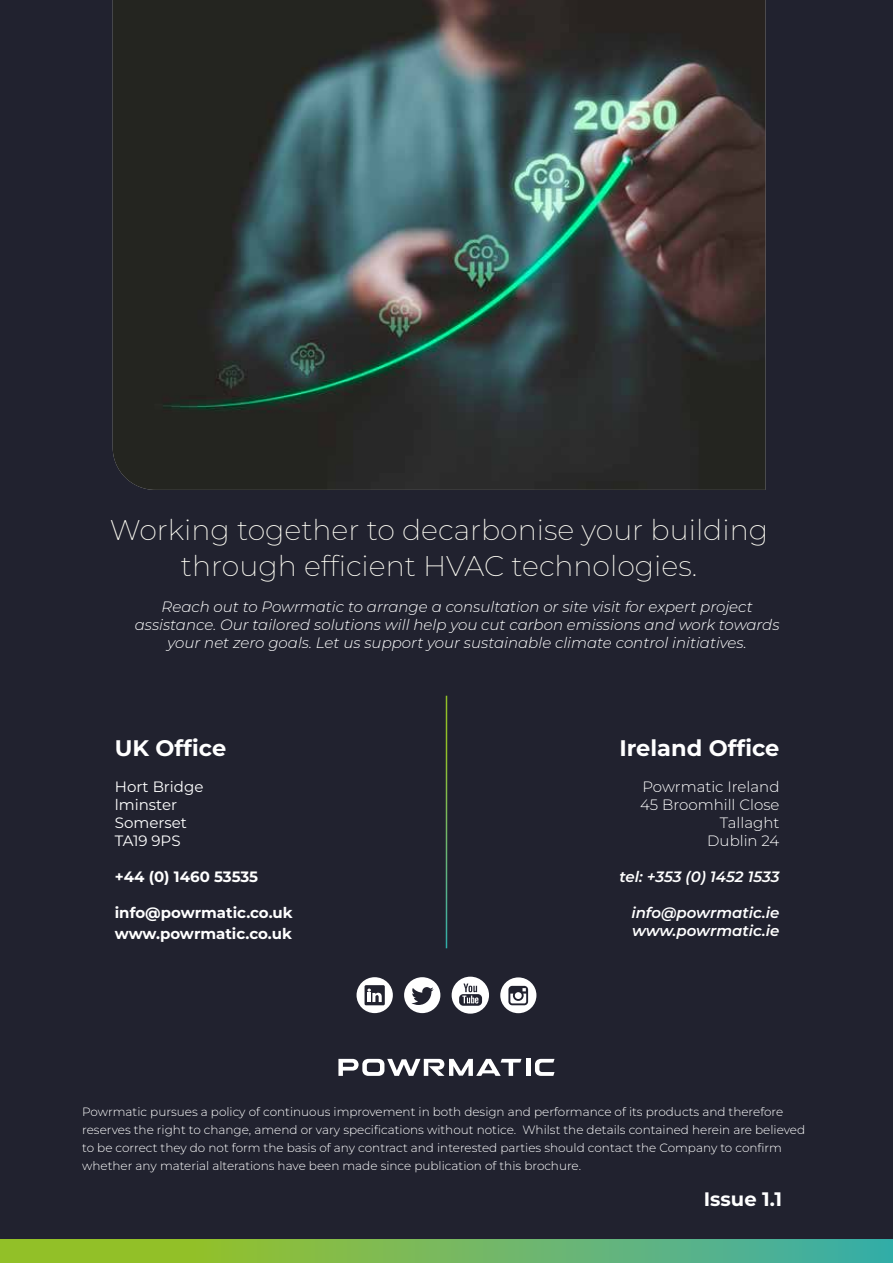
<style>
.page{position:relative;width:893px;height:1263px;background:#21222f}
.page>*{position:absolute;margin:0;border:0;box-sizing:border-box;transform-origin:0 0}
.t1{font:200 28.5px/36px "Montserrat";color:#fffef5;text-align:center}
.t2{font:700 22.5px "Montserrat";color:#fff}
.t3{font:700 19.5px "Montserrat";color:#fff}
.t4{font:italic 300 15px/18px "Montserrat";color:#fff;text-align:center}
.t5{font:700 15px/21px "Montserrat";color:#fff}
.t6{font:italic 600 15px/18px "Montserrat";color:#fff}
.t7{font:300 15px/18px "Montserrat";color:#fff;text-align:right}
.t8{font:15px/18px "Montserrat";color:#fff}
.t9{font:300 12px/18px "Montserrat";color:#fff}
</style>
<div class="page">
<img style="left:113px;top:0;width:652px;height:490px">
<svg style="left:0;top:1239px;width:893px;height:24px;background:#72b85f"></svg>
<hr style="left:446px;top:696px;width:1px;height:252px;background:#fff">
<svg style="left:404px;top:977px;width:36px;height:36px"></svg>
<svg style="left:357px;top:977px;width:36px;height:36px"></svg>
<svg style="left:500px;top:977px;width:36px;height:36px"></svg>
<svg style="left:452px;top:977px;width:37px;height:37px"></svg>
<svg style="left:338px;top:1059px;width:183px;height:17px"></svg>
<hr style="left:526px;top:1059px;width:4px;height:17px;background:#fff">
<svg style="left:535px;top:1059px;width:19px;height:17px"></svg>
<h1 class="t1" style="left:110px;top:511px;width:660px">Working together to decarbonise your building through efficient HVAC technologies.</h1>
<p class="t4" style="left:135px;top:597px;width:646px">Reach out to Powrmatic to arrange a consultation or site visit for expert project assistance. Our tailored solutions will help you cut carbon emissions and work towards your net zero goals. Let us support your sustainable climate control initiatives.</p>
<h2 class="t2" style="left:115px;top:732px;width:113px">UK Office</h2>
<p class="t8" style="left:115px;top:777px;width:90px">Hort Bridge lminster<br>Somerset<br>TA19 9PS</p>
<p class="t5" style="left:115px;top:865px;width:145px">+44 (0) 1460 53535</p>
<p class="t5" style="left:115px;top:901px;width:179px">info@powrmatic.co.uk www.powrmatic.co.uk</p>
<h2 class="t2" style="left:619px;top:732px;width:162px">Ireland Office</h2>
<p class="t7" style="left:640px;top:777px;width:141px">Powrmatic Ireland<br>45 Broomhill Close<br>Tallaght<br>Dublin 24</p>
<p class="t6" style="left:619px;top:867px;width:162px">tel: +353 (0) 1452 1533</p>
<p class="t6" style="left:631px;top:903px;width:150px">info@powrmatic.ie www.powrmatic.ie</p>
<p class="t9" style="left:82px;top:1102px;width:724px">Powrmatic pursues a policy of continuous improvement in both design and performance of its products and therefore reserves the right to change, amend or vary specifications without notice. Whilst the details contained herein are believed to be correct they do not form the basis of any contract and interested parties should contact the Company to confirm whether any material alterations have been made since publication of this brochure.</p>
<h3 class="t3" style="left:704px;top:1185px;width:80px">Issue 1.1</h3>
</div>
